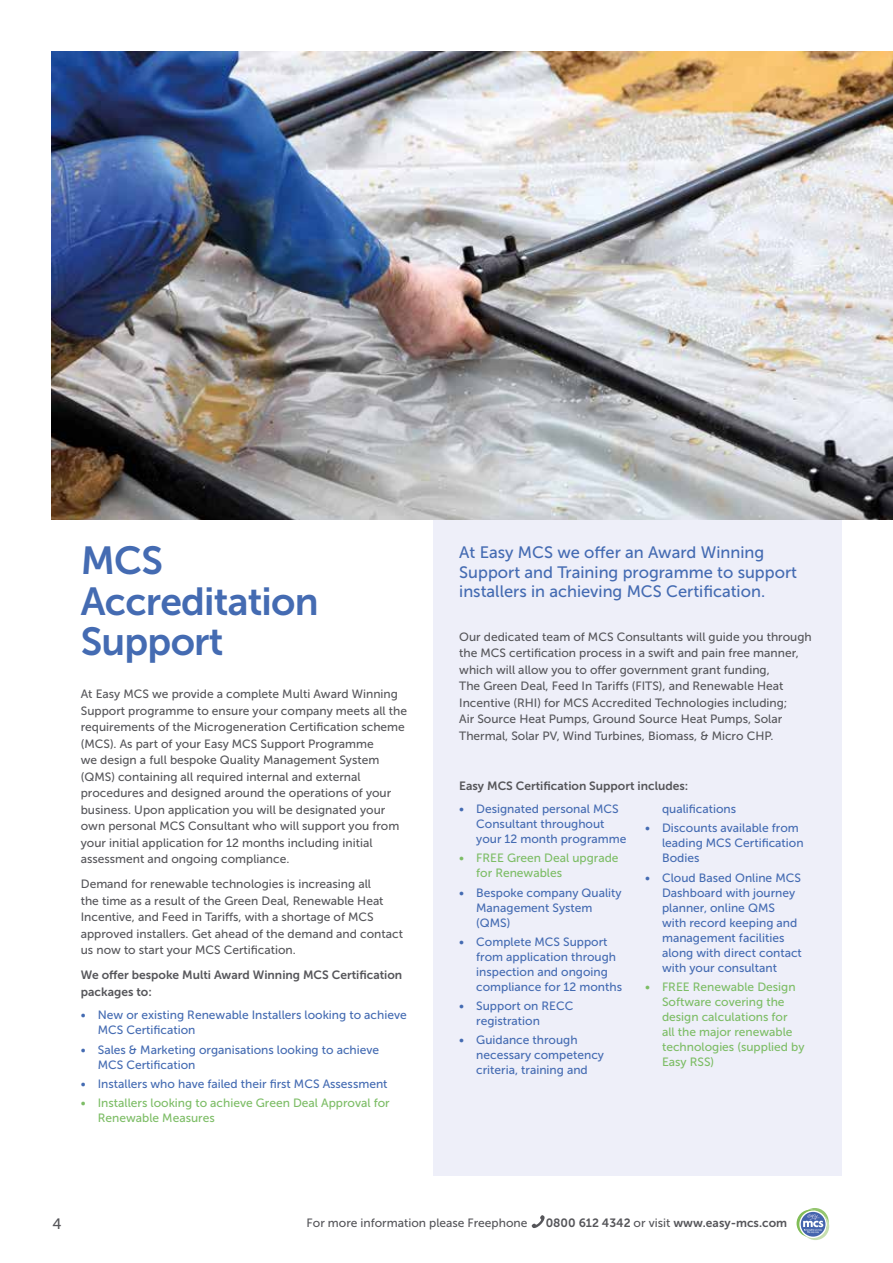
<style>
.page{position:relative;width:893px;height:1263px;background:#fff}
.page>*{position:absolute;margin:0;border:0;box-sizing:border-box;transform-origin:0 0}
.t1{font:39px/40.5px "Museo Sans 700";letter-spacing:-.02em;color:#446bb2}
.t2{font:16.5px/19.8px "Museo Sans 500";color:#446bb2}
.t3{font:15px "Museo Sans 500";color:#56565a}
.t4{font:12px/16.5px "Museo Sans 500";color:#56565a}
.t5{font:12px/15px "Museo Sans 500";color:#446bb2}
.t6{font:12px/15px "Museo Sans 500";color:#7dbd66}
.t7{font:12px/16.5px "Museo Sans 700";color:#56565a}
.s1{font-family:"Museo Sans 500"}
</style>
<div class="page">
<svg style="left:796px;top:1208px;width:33px;height:32px"></svg>
<svg style="left:532px;top:1215px;width:13px;height:13px"></svg>
<div style="left:434px;top:520px;width:408px;height:656px;background:#eeeff9"></div>
<img style="left:51px;top:51px;width:842px;height:469px">
<h1 class="t1" style="left:81px;top:541px;width:239px">MCS<br>Accreditation<br>Support</h1>
<p class="t4" style="left:81px;top:686px;width:328px">At Easy MCS we provide a complete Multi Award Winning Support programme to ensure your company meets all the requirements of the Microgeneration Certification scheme (MCS). As part of your Easy MCS Support Programme<br>we design a full bespoke Quality Management System (QMS) containing all required internal and external procedures and designed around the operations of your business. Upon application you will be designated your own personal MCS Consultant who will support you from your initial application for 12 months including initial assessment and ongoing compliance.</p>
<p class="t4" style="left:81px;top:876px;width:324px">Demand for renewable technologies is increasing all<br>the time as a result of the Green Deal, Renewable Heat Incentive, and Feed in Tariffs, with a shortage of MCS approved installers. Get ahead of the demand and contact us now to start your MCS Certification.</p>
<p class="t7" style="left:81px;top:967px;width:323px">We offer bespoke Multi Award Winning MCS Certification packages to:</p>
<p class="t5" style="left:98px;top:1008px;width:310px;text-indent:-17px">• New or existing Renewable Installers looking to achieve<br>MCS Certification</p>
<p class="t5" style="left:98px;top:1042px;width:283px;text-indent:-17px">• Sales &amp; Marketing organisations looking to achieve<br>MCS Certification</p>
<p class="t5" style="left:81px;top:1076px;width:308px">• Installers who have failed their first MCS Assessment</p>
<p class="t6" style="left:98px;top:1095px;width:293px;text-indent:-17px">• Installers looking to achieve Green Deal Approval for<br>Renewable Measures</p>
<h2 class="t2" style="left:459px;top:542px;width:339px">At Easy MCS we offer an Award Winning<br>Support and Training programme to support installers in achieving MCS Certification.</h2>
<p class="t4" style="left:459px;top:628px;width:354px">Our dedicated team of MCS Consultants will guide you through the MCS certification process in a swift and pain free manner, which will allow you to offer government grant funding,<br>The Green Deal, Feed In Tariffs (FITS), and Renewable Heat Incentive (RHI) for MCS Accredited Technologies including;<br>Air Source Heat Pumps, Ground Source Heat Pumps, Solar Thermal, Solar PV, Wind Turbines, Biomass, &amp; Micro CHP.</p>
<p class="t7" style="left:459px;top:777px;width:231px">Easy MCS Certification Support includes:</p>
<p class="t5" style="left:476px;top:801px;width:152px;text-indent:-17px">• Designated personal MCS<br>Consultant throughout your 12 month programme</p>
<p class="t6" style="left:476px;top:851px;width:144px;text-indent:-17px">• FREE Green Deal upgrade for Renewables</p>
<p class="t5" style="left:476px;top:885px;width:147px;text-indent:-17px">• Bespoke company Quality<br>Management System (QMS)</p>
<p class="t5" style="left:476px;top:934px;width:147px;text-indent:-17px">• Complete MCS Support from application through inspection and ongoing compliance for 12 months</p>
<p class="t5" style="left:476px;top:998px;width:99px;text-indent:-17px">• Support on RECC registration</p>
<p class="t5" style="left:476px;top:1033px;width:129px;text-indent:-17px">• Guidance through necessary competency criteria, training and</p>
<p class="t5" style="left:662px;top:801px;width:76px">qualifications</p>
<p class="t5" style="left:662px;top:821px;width:143px;text-indent:-17px">• Discounts available from leading MCS Certification<br>Bodies</p>
<p class="t5" style="left:662px;top:870px;width:141px;text-indent:-17px">• Cloud Based Online MCS<br>Dashboard with journey planner, online QMS with record keeping and management facilities along with direct contact with your consultant</p>
<p class="t6" style="left:662px;top:979px;width:144px;text-indent:-17px">• FREE Renewable Design<br>Software covering the design calculations for<br>all the major renewable technologies (supplied by<br>Easy RSS)</p>
<p class="t3" style="left:53px;top:1216px;width:11px">4</p>
<p class="t4" style="left:307px;top:1214px;width:222px">For more information please Freephone</p>
<p class="t7" style="left:546px;top:1214px;width:243px">0800 612 4342 <span class="s1">or visit</span> www.easy-mcs.com</p>
</div>
